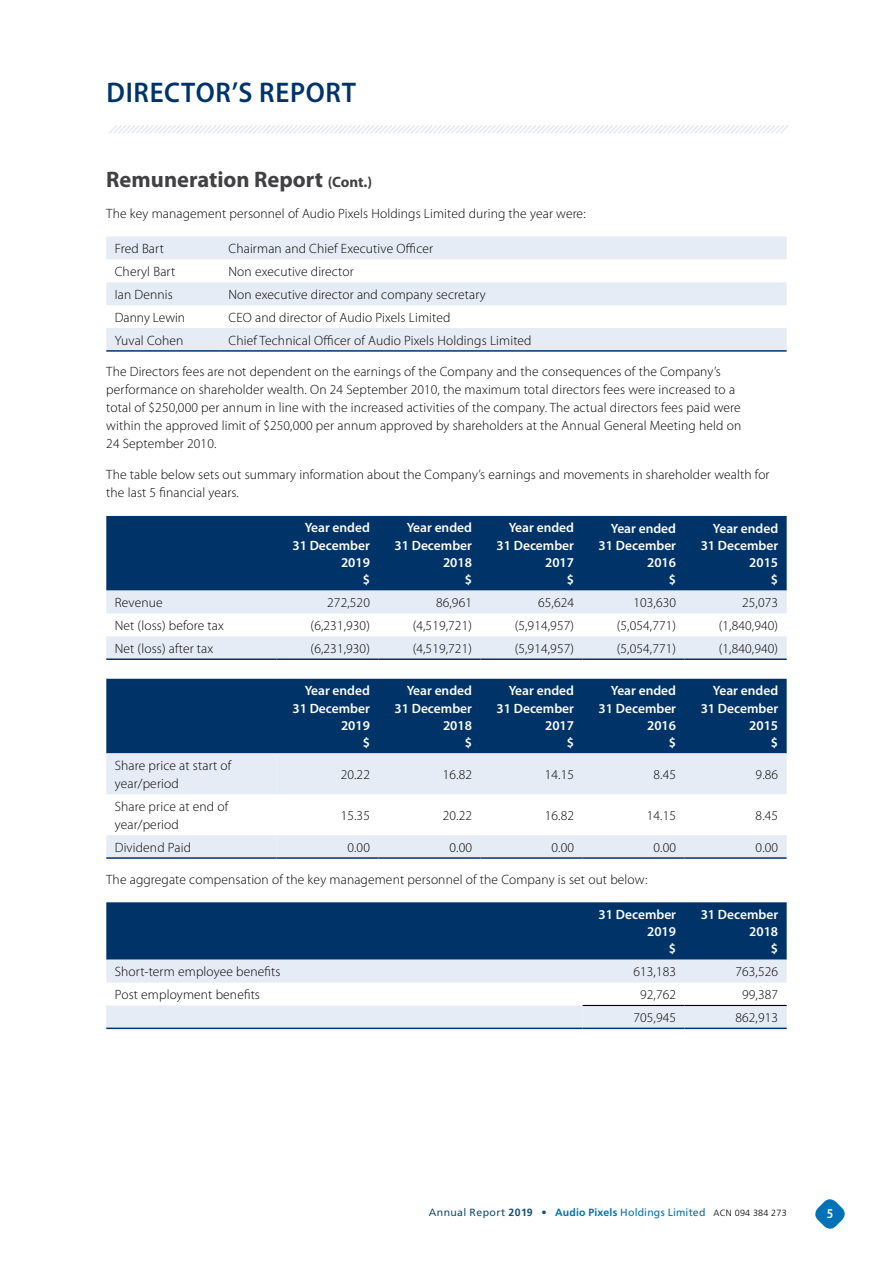
<style>
.page{position:relative;width:893px;height:1263px;background:#fff}
.page>*{position:absolute;margin:0;border:0;box-sizing:border-box;transform-origin:0 0}
.t1{font:600 28.5px "Myriad Pro";letter-spacing:.03em;color:#003469;scale:.95 1}
.t2{font:700 22.5px "Myriad Pro";color:#414042}
.t3{font:300 13.5px/18px "Myriad Pro";letter-spacing:.01em;color:#000}
.t4{font:600 13.5px/17.2px "Myriad Pro";color:#fff;text-align:right}
.t5{font:600 13.5px "Myriad Pro";color:#fff;scale:.9 1}
.t6{font:10.5px "Frutiger";letter-spacing:.025em;color:#0072b5}
.s1{font-size:15px}
.s2{color:#154e71}
.s3{font-weight:700;color:#154e71}
.s4{font-weight:700}
.s5{font-weight:300;font-size:9px;color:#000}
</style>
<div class="page">
<svg style="left:109px;top:125px;width:680px;height:9px"></svg>
<svg style="left:106px;top:236px;width:681px;height:114px;fill:#e6ecf6"></svg>
<hr style="left:106px;top:350px;width:114px;height:2px;background:#003469">
<hr style="left:220px;top:350px;width:567px;height:2px;background:#003469">
<div style="left:106px;top:516px;width:681px;height:75px;background:#003469"></div>
<svg style="left:106px;top:591px;width:681px;height:67px;fill:#e6ecf6"></svg>
<hr style="left:106px;top:658px;width:170px;height:2px;background:#003469">
<hr style="left:276px;top:658px;width:102px;height:2px;background:#003469">
<hr style="left:378px;top:658px;width:102px;height:2px;background:#003469">
<hr style="left:480px;top:658px;width:103px;height:2px;background:#003469">
<hr style="left:583px;top:658px;width:102px;height:2px;background:#003469">
<hr style="left:685px;top:658px;width:102px;height:2px;background:#003469">
<div style="left:106px;top:679px;width:681px;height:74px;background:#003469"></div>
<svg style="left:106px;top:753px;width:170px;height:104px"></svg>
<svg style="left:276px;top:753px;width:511px;height:104px;fill:#e6ecf6"></svg>
<hr style="left:106px;top:857px;width:170px;height:2px;background:#003469">
<hr style="left:276px;top:857px;width:102px;height:2px;background:#003469">
<hr style="left:378px;top:857px;width:102px;height:2px;background:#003469">
<hr style="left:480px;top:857px;width:103px;height:2px;background:#003469">
<hr style="left:583px;top:857px;width:102px;height:2px;background:#003469">
<hr style="left:685px;top:857px;width:102px;height:2px;background:#003469">
<div style="left:106px;top:902px;width:681px;height:58px;background:#003469"></div>
<svg style="left:106px;top:960px;width:681px;height:67px;fill:#e6ecf6"></svg>
<div style="left:583px;top:1006px;width:204px;height:21px;background:#e6ecf6"></div>
<hr style="left:583px;top:1005px;width:102px;height:1px;background:#000">
<hr style="left:685px;top:1005px;width:102px;height:1px;background:#000">
<hr style="left:106px;top:1027px;width:477px;height:2px;background:#003469">
<hr style="left:583px;top:1027px;width:102px;height:2px;background:#003469">
<hr style="left:685px;top:1027px;width:102px;height:2px;background:#003469">
<svg style="left:815px;top:1199px;width:30px;height:30px"></svg>
<h1 class="t1" style="left:107px;top:74px;width:264px">DIRECTOR’S REPORT</h1>
<h2 class="t2" style="left:106px;top:165px;width:267px">Remuneration Report <span class="s1">(Cont.)</span></h2>
<p class="t3" style="left:106px;top:204px;width:481px">The key management personnel of Audio Pixels Holdings Limited during the year were:</p>
<p class="t3" style="left:115px;top:239px;width:51px">Fred Bart</p>
<p class="t3" style="left:229px;top:239px;width:206px">Chairman and Chief Executive Officer</p>
<p class="t3" style="left:115px;top:262px;width:62px">Cheryl Bart</p>
<p class="t3" style="left:229px;top:262px;width:127px">Non executive director</p>
<p class="t3" style="left:115px;top:285px;width:60px">Ian Dennis</p>
<p class="t3" style="left:229px;top:285px;width:259px">Non executive director and company secretary</p>
<p class="t3" style="left:115px;top:308px;width:72px">Danny Lewin</p>
<p class="t3" style="left:229px;top:308px;width:223px">CEO and director of Audio Pixels Limited</p>
<p class="t3" style="left:115px;top:331px;width:70px">Yuval Cohen</p>
<p class="t3" style="left:229px;top:331px;width:305px">Chief Technical Officer of Audio Pixels Holdings Limited</p>
<p class="t3" style="left:106px;top:363px;width:637px">The Directors fees are not dependent on the earnings of the Company and the consequences of the Company’s performance on shareholder wealth. On 24 September 2010, the maximum total directors fees were increased to a total of $250,000 per annum in line with the increased activities of the company. The actual directors fees paid were within the approved limit of $250,000 per annum approved by shareholders at the Annual General Meeting held on 24 September 2010.</p>
<p class="t3" style="left:106px;top:465px;width:665px">The table below sets out summary information about the Company’s earnings and movements in shareholder wealth for the last 5 financial years.</p>
<p class="t4" style="left:292px;top:519px;width:79px">Year ended<br>31 December<br>2019<br>$</p>
<p class="t4" style="left:394px;top:519px;width:79px">Year ended<br>31 December<br>2018<br>$</p>
<p class="t4" style="left:497px;top:519px;width:79px">Year ended<br>31 December<br>2017<br>$</p>
<p class="t4" style="left:599px;top:519px;width:79px">Year ended<br>31 December<br>2016<br>$</p>
<p class="t4" style="left:701px;top:519px;width:79px">Year ended<br>31 December<br>2015<br>$</p>
<p class="t3" style="left:115px;top:593px;width:49px">Revenue</p>
<p class="t3" style="left:327px;top:593px;width:44px">272,520</p>
<p class="t3" style="left:436px;top:593px;width:37px">86,961</p>
<p class="t3" style="left:538px;top:593px;width:37px">65,624</p>
<p class="t3" style="left:633px;top:593px;width:44px">103,630</p>
<p class="t3" style="left:742px;top:593px;width:37px">25,073</p>
<p class="t3" style="left:115px;top:616px;width:111px">Net (loss) before tax</p>
<p class="t3" style="left:311px;top:616px;width:61px">(6,231,930)</p>
<p class="t3" style="left:413px;top:616px;width:61px">(4,519,721)</p>
<p class="t3" style="left:515px;top:616px;width:61px">(5,914,957)</p>
<p class="t3" style="left:617px;top:616px;width:61px">(5,054,771)</p>
<p class="t3" style="left:719px;top:616px;width:61px">(1,840,940)</p>
<p class="t3" style="left:115px;top:639px;width:100px">Net (loss) after tax</p>
<p class="t3" style="left:311px;top:639px;width:61px">(6,231,930)</p>
<p class="t3" style="left:413px;top:639px;width:61px">(4,519,721)</p>
<p class="t3" style="left:515px;top:639px;width:61px">(5,914,957)</p>
<p class="t3" style="left:617px;top:639px;width:61px">(5,054,771)</p>
<p class="t3" style="left:719px;top:639px;width:61px">(1,840,940)</p>
<p class="t4" style="left:292px;top:682px;width:79px">Year ended<br>31 December<br>2019<br>$</p>
<p class="t4" style="left:394px;top:682px;width:79px">Year ended<br>31 December<br>2018<br>$</p>
<p class="t4" style="left:497px;top:682px;width:79px">Year ended<br>31 December<br>2017<br>$</p>
<p class="t4" style="left:599px;top:682px;width:79px">Year ended<br>31 December<br>2016<br>$</p>
<p class="t4" style="left:701px;top:682px;width:79px">Year ended<br>31 December<br>2015<br>$</p>
<p class="t3" style="left:115px;top:756px;width:118px">Share price at start of year/period</p>
<p class="t3" style="left:341px;top:765px;width:31px">20.22</p>
<p class="t3" style="left:443px;top:765px;width:31px">16.82</p>
<p class="t3" style="left:545px;top:765px;width:31px">14.15</p>
<p class="t3" style="left:654px;top:765px;width:24px">8.45</p>
<p class="t3" style="left:756px;top:765px;width:24px">9.86</p>
<p class="t3" style="left:115px;top:797px;width:115px">Share price at end of year/period</p>
<p class="t3" style="left:341px;top:806px;width:31px">15.35</p>
<p class="t3" style="left:443px;top:806px;width:31px">20.22</p>
<p class="t3" style="left:545px;top:806px;width:31px">16.82</p>
<p class="t3" style="left:647px;top:806px;width:31px">14.15</p>
<p class="t3" style="left:756px;top:806px;width:24px">8.45</p>
<p class="t3" style="left:115px;top:838px;width:78px">Dividend Paid</p>
<p class="t3" style="left:347px;top:838px;width:24px">0.00</p>
<p class="t3" style="left:449px;top:838px;width:24px">0.00</p>
<p class="t3" style="left:551px;top:838px;width:24px">0.00</p>
<p class="t3" style="left:654px;top:838px;width:24px">0.00</p>
<p class="t3" style="left:756px;top:838px;width:24px">0.00</p>
<p class="t3" style="left:106px;top:870px;width:543px">The aggregate compensation of the key management personnel of the Company is set out below:</p>
<p class="t4" style="left:599px;top:905px;width:79px">31 December<br>2019<br>$</p>
<p class="t4" style="left:701px;top:905px;width:79px">31 December<br>2018<br>$</p>
<p class="t3" style="left:115px;top:962px;width:167px">Short‑term employee benefits</p>
<p class="t3" style="left:633px;top:962px;width:44px">613,183</p>
<p class="t3" style="left:735px;top:962px;width:44px">763,526</p>
<p class="t3" style="left:115px;top:985px;width:147px">Post employment benefits</p>
<p class="t3" style="left:640px;top:985px;width:37px">92,762</p>
<p class="t3" style="left:742px;top:985px;width:37px">99,387</p>
<p class="t3" style="left:633px;top:1008px;width:44px">705,945</p>
<p class="t3" style="left:735px;top:1008px;width:44px">862,913</p>
<p class="t6" style="left:429px;top:1206px;width:359px"><span class="s2">Annual Report</span> <span class="s3">2019 •</span> <span class="s4">Audio Pixels</span> Holdings Limited <span class="s5">ACN 094 384 273</span></p>
<p class="t5" style="left:827px;top:1205px;width:9px">5</p>
</div>
